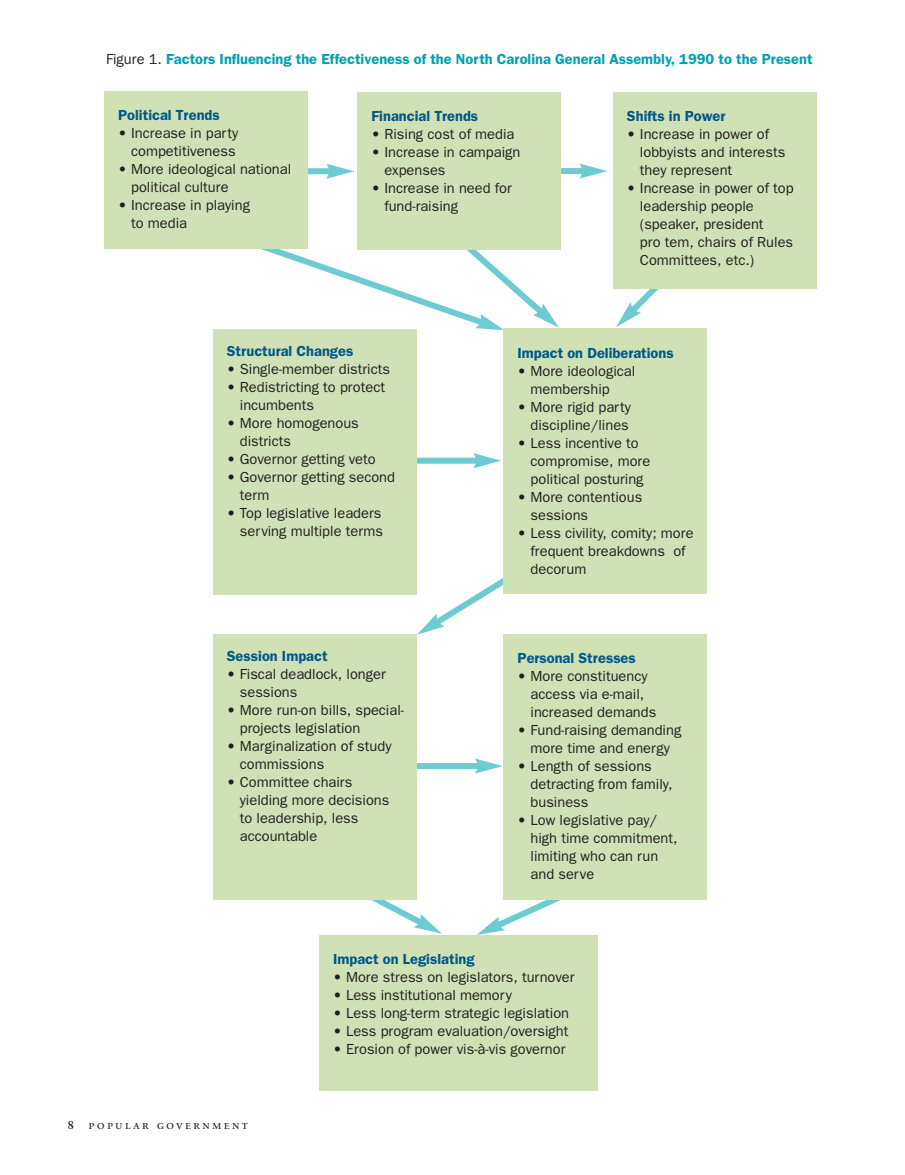
<style>
.page{position:relative;width:905px;height:1175px;background:#fff}
.page>*{position:absolute;margin:0;border:0;box-sizing:border-box;transform-origin:0 0}
.t1{font:14.7px/18px "Franklin Gothic";color:#231f20}
.t2{font:600 14.7px "Franklin Gothic";color:#005789}
.t3{font:600 14.7px "Franklin Gothic";color:#00a0b0}
.t4{font:12.15px "Sabon Roman SC";letter-spacing:.185em;color:#231f20}
.s1{font-weight:400;color:#231f20}
.s2{font-family:"Sabon Bold Os F"}
</style>
<div class="page">
<svg style="left:616px;top:289px;width:43px;height:38px"></svg>
<svg style="left:476px;top:881px;width:109px;height:54px"></svg>
<svg style="left:341px;top:876px;width:100px;height:57px"></svg>
<div style="left:406px;top:763px;width:74px;height:6px;background:#6fcbd2"></div>
<svg style="left:475px;top:758px;width:28px;height:15px"></svg>
<svg style="left:417px;top:570px;width:87px;height:64px"></svg>
<svg style="left:238px;top:248px;width:321px;height:82px"></svg>
<div style="left:404px;top:458px;width:74px;height:6px;background:#6fcbd2"></div>
<svg style="left:473px;top:453px;width:28px;height:15px"></svg>
<div style="left:510px;top:168px;width:75px;height:6px;background:#6fcbd2"></div>
<svg style="left:579px;top:164px;width:28px;height:14px"></svg>
<div style="left:257px;top:168px;width:75px;height:6px;background:#6fcbd2"></div>
<svg style="left:326px;top:164px;width:28px;height:15px"></svg>
<div style="left:104px;top:91px;width:204px;height:157px;background:#cfe1b5"></div>
<div style="left:357px;top:92px;width:204px;height:158px;background:#cfe1b5"></div>
<div style="left:613px;top:92px;width:203px;height:197px;background:#cfe1b5"></div>
<div style="left:213px;top:329px;width:203px;height:265px;background:#cfe1b5"></div>
<div style="left:504px;top:329px;width:203px;height:265px;background:#cfe1b5"></div>
<div style="left:213px;top:633px;width:203px;height:266px;background:#cfe1b5"></div>
<div style="left:504px;top:633px;width:203px;height:266px;background:#cfe1b5"></div>
<div style="left:319px;top:935px;width:279px;height:155px;background:#cfe1b5"></div>
<p class="t3" style="left:106px;top:50px;width:708px"><span class="s1">Figure 1.</span> Factors Influencing the Effectiveness of the North Carolina General Assembly, 1990 to the Present</p>
<p class="t2" style="left:118px;top:106px;width:103px">Political Trends</p>
<p class="t1" style="left:118px;top:124px;width:122px;text-align:right">• Increase in party competitiveness</p>
<p class="t1" style="left:131px;top:160px;width:162px;text-indent:-13px">• More ideological national political culture</p>
<p class="t1" style="left:131px;top:196px;width:120px;text-indent:-13px">• Increase in playing to media</p>
<p class="t2" style="left:371px;top:108px;width:108px">Financial Trends</p>
<p class="t1" style="left:371px;top:125px;width:145px">• Rising cost of media</p>
<p class="t1" style="left:384px;top:143px;width:138px;text-indent:-13px">• Increase in campaign expenses</p>
<p class="t1" style="left:384px;top:179px;width:129px;text-indent:-13px">• Increase in need for fund-raising</p>
<p class="t2" style="left:627px;top:108px;width:100px">Shifts in Power</p>
<p class="t1" style="left:640px;top:125px;width:147px;text-indent:-13px">• Increase in power of lobbyists and interests they represent</p>
<p class="t1" style="left:640px;top:179px;width:155px;text-indent:-13px">• Increase in power of top leadership people (speaker, president<br>pro tem, chairs of Rules<br>Committees, etc.)</p>
<p class="t2" style="left:227px;top:342px;width:128px">Structural Changes</p>
<p class="t1" style="left:227px;top:360px;width:165px">• Single-member districts</p>
<p class="t1" style="left:240px;top:378px;width:147px;text-indent:-13px">• Redistricting to protect incumbents</p>
<p class="t1" style="left:240px;top:414px;width:121px;text-indent:-13px">• More homogenous districts</p>
<p class="t1" style="left:227px;top:450px;width:150px">• Governor getting veto</p>
<p class="t1" style="left:240px;top:468px;width:157px;text-indent:-13px">• Governor getting second term</p>
<p class="t1" style="left:227px;top:504px;width:158px;text-align:right">• Top legislative leaders serving multiple terms</p>
<p class="t2" style="left:227px;top:647px;width:102px">Session Impact</p>
<p class="t1" style="left:240px;top:665px;width:147px;text-indent:-13px">• Fiscal deadlock, longer sessions</p>
<p class="t1" style="left:240px;top:701px;width:166px;text-indent:-13px">• More run-on bills, special&shy;projects legislation</p>
<p class="t1" style="left:240px;top:737px;width:153px;text-indent:-13px">• Marginalization of study commissions</p>
<p class="t1" style="left:240px;top:773px;width:151px;text-indent:-13px">• Committee chairs yielding more decisions to leadership, less accountable</p>
<p class="t2" style="left:517px;top:344px;width:158px">Impact on Deliberations</p>
<p class="t1" style="left:530px;top:361px;width:106px;text-indent:-13px">• More ideological membership</p>
<p class="t1" style="left:517px;top:397px;width:115px;text-align:right">• More rigid party discipline/lines</p>
<p class="t1" style="left:530px;top:433px;width:121px;text-indent:-13px">• Less incentive to compromise, more political posturing</p>
<p class="t1" style="left:530px;top:487px;width:113px;text-indent:-13px">• More contentious sessions</p>
<p class="t1" style="left:530px;top:523px;width:164px;text-indent:-13px">• Less civility, comity; more frequent breakdowns of decorum</p>
<p class="t2" style="left:517px;top:649px;width:120px">Personal Stresses</p>
<p class="t1" style="left:530px;top:666px;width:127px;text-indent:-13px">• More constituency access via e-mail, increased demands</p>
<p class="t1" style="left:517px;top:720px;width:165px;text-align:center">• Fund-raising demanding more time and energy</p>
<p class="t1" style="left:530px;top:756px;width:143px;text-indent:-13px">• Length of sessions detracting from family, business</p>
<p class="t1" style="left:530px;top:810px;width:148px;text-indent:-13px">• Low legislative pay/ high time commitment, limiting who can run and serve</p>
<p class="t4" style="left:68px;top:1119px;width:182px"><span class="s2">8</span> popular government</p>
<p class="t2" style="left:333px;top:950px;width:143px">Impact on Legislating</p>
<p class="t1" style="left:333px;top:968px;width:243px">• More stress on legislators, turnover</p>
<p class="t1" style="left:333px;top:986px;width:180px">• Less institutional memory</p>
<p class="t1" style="left:333px;top:1004px;width:237px">• Less long-term strategic legislation</p>
<p class="t1" style="left:333px;top:1022px;width:237px">• Less program evaluation/oversight</p>
<p class="t1" style="left:333px;top:1040px;width:234px">• Erosion of power vis-à-vis governor</p>
</div>
